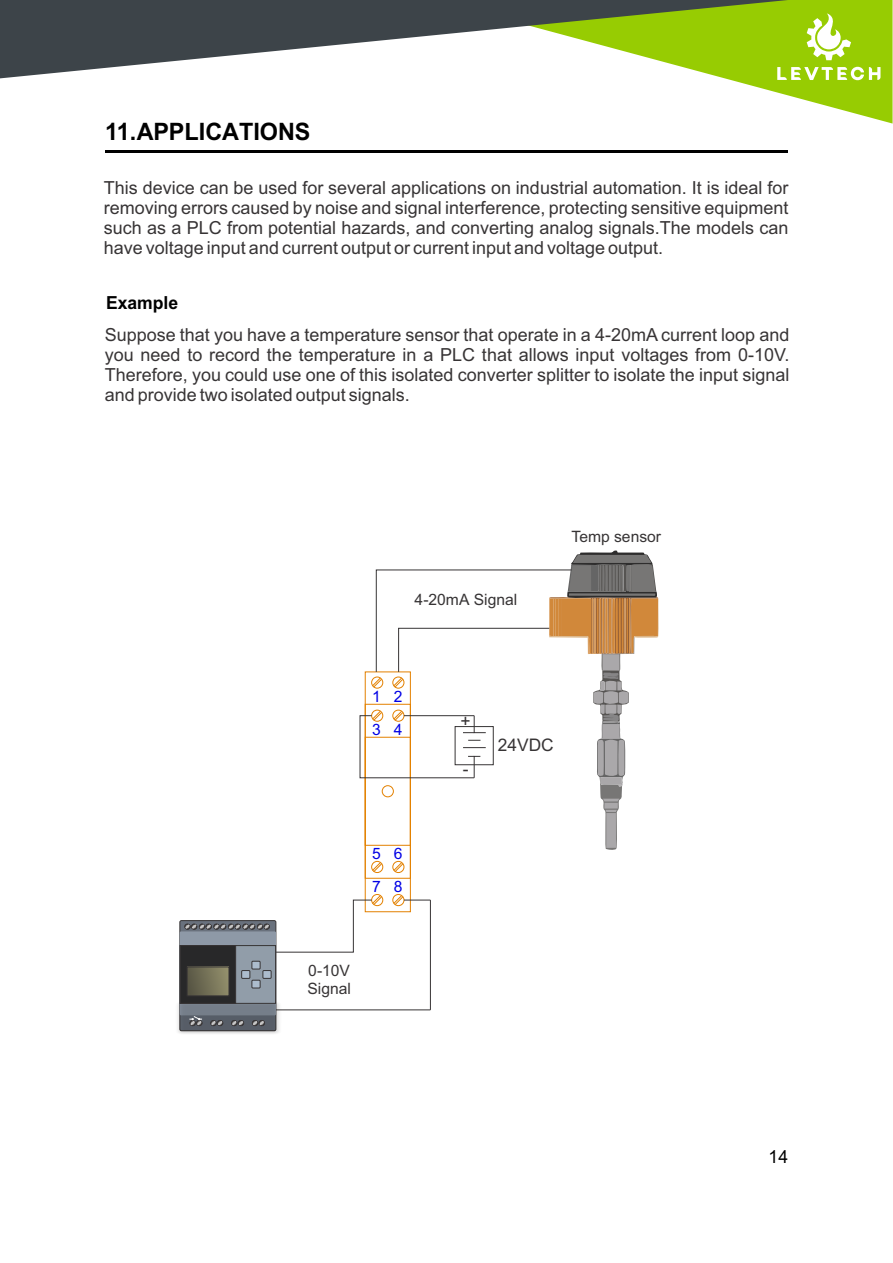
<style>
.page{position:relative;width:893px;height:1263px;background:#fff}
.page>*{position:absolute;margin:0;border:0;box-sizing:border-box;transform-origin:0 0}
.t1{font:700 24px "Arial";color:#000}
.t2{font:18px/20.1px "Arial";color:#373435;text-align:justify}
.t3{font:700 18px "Arial";color:#000}
.t4{font:18px "Arial";color:#000}
.t5{font:17.4px "Arial";color:#373435}
.t6{font:15.6px/17.5px "Arial";color:#373435}
.t7{font:15.6px/33.5px "Arial";color:#0201e5}
</style>
<div class="page">
<svg style="left:723px;top:0;width:169px;height:124px;fill:#97cc02"></svg>
<svg style="left:0;top:0;width:788px;height:78px"></svg>
<svg style="left:777px;top:67px;width:103px;height:13px"></svg>
<svg style="left:807px;top:13px;width:44px;height:47px"></svg>
<hr style="left:105px;top:150px;width:683px;height:2px;background:#000">
<div style="left:365px;top:704px;width:46px;height:175px;border:1px solid #e38100"></div>
<div style="left:371px;top:861px;width:12px;height:12px;border:1px solid #e38100;border-radius:50%"></div>
<div style="left:392px;top:861px;width:12px;height:12px;border:1px solid #e38100;border-radius:50%"></div>
<div style="left:392px;top:894px;width:12px;height:12px;border:1px solid #e38100;border-radius:50%"></div>
<svg style="left:372px;top:861px;width:11px;height:12px"></svg>
<svg style="left:393px;top:861px;width:11px;height:12px"></svg>
<svg style="left:359px;top:550px;width:300px;height:301px"></svg>
<svg style="left:393px;top:894px;width:37px;height:12px"></svg>
<hr style="left:430px;top:900px;width:1px;height:110px;background:#373435">
<hr style="left:272px;top:1009px;width:158px;height:1px;background:#373435">
<div style="left:171px;top:999px;width:114px;height:36px;background:#373435;opacity:.22"></div>
<svg style="left:211px;top:1020px;width:12px;height:6px"></svg>
<svg style="left:231px;top:1020px;width:13px;height:6px"></svg>
<svg style="left:252px;top:1020px;width:13px;height:6px"></svg>
<svg style="left:179px;top:894px;width:204px;height:110px"></svg>
<svg style="left:189px;top:1015px;width:13px;height:11px"></svg>
<h1 class="t1" style="left:105px;top:123px;width:207px">11.APPLICATIONS</h1>
<p class="t2" style="left:104px;top:179px;width:686px">This device can be used for several applications on industrial automation. It is ideal for removing errors caused by noise and signal interference, protecting sensitive equipment such as a PLC from potential hazards, and converting analog signals.The models can have voltage input and current output or current input and voltage output.</p>
<p class="t3" style="left:106px;top:296px;width:74px">Example</p>
<p class="t2" style="left:105px;top:326px;width:686px">Suppose that you have a temperature sensor that operate in a 4-20mA current loop and you need to record the temperature in a PLC that allows input voltages from 0-10V.<br>Therefore, you could use one of this isolated converter splitter to isolate the input signal and provide two isolated output signals.</p>
<p class="t6" style="left:415px;top:592px;width:104px">4-20mA Signal</p>
<p class="t6" style="left:571px;top:529px;width:91px">Temp sensor</p>
<p class="t7" style="left:372px;top:681px;width:32px">1 2<br>3 4</p>
<p class="t7" style="left:372px;top:838px;width:32px">5 6<br>7 8</p>
<p class="t6" style="left:307px;top:963px;width:45px">0-10V<br>Signal</p>
<p class="t5" style="left:461px;top:714px;width:12px">+</p>
<p class="t5" style="left:463px;top:762px;width:7px">-</p>
<p class="t5" style="left:498px;top:739px;width:57px">24VDC</p>
<p class="t4" style="left:769px;top:1150px;width:21px">14</p>
</div>
